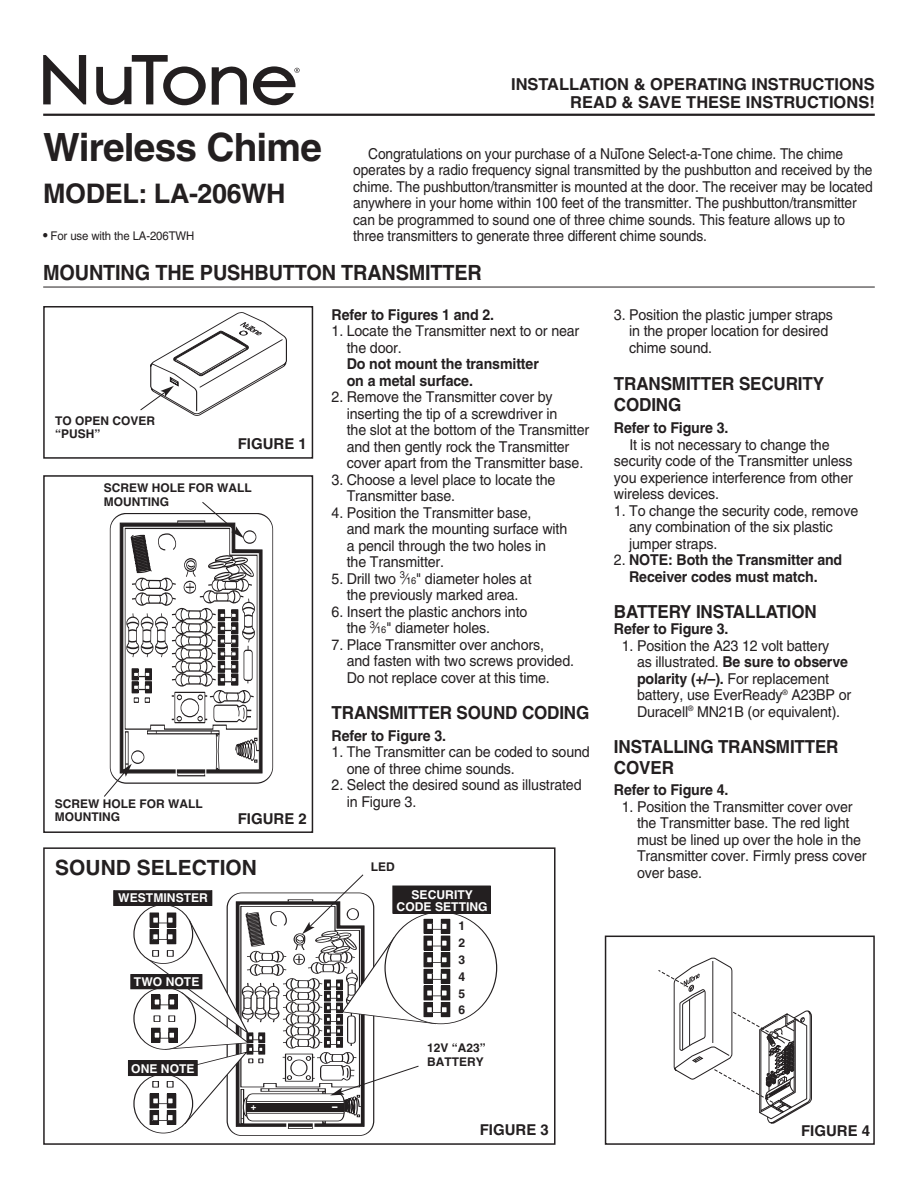
<style>
.page{position:relative;width:918px;height:1188px;background:#fff}
.page>*{position:absolute;margin:0;border:0;box-sizing:border-box;transform-origin:0 0}
.t1{font:700 39px "Helvetica";letter-spacing:-.02em;color:#231f20}
.t2{font:700 27px "Helvetica";letter-spacing:-.015em;color:#231f20}
.t3{font:700 21px "Helvetica";letter-spacing:-.01em;color:#231f20;scale:.95 1}
.t4{font:700 21px "Helvetica";letter-spacing:-.01em;color:#231f20}
.t5{font:700 18px/21px "Helvetica";letter-spacing:-.01em;color:#231f20;scale:.95 1}
.t6{font:700 16.5px/18px "Helvetica";color:#231f20;text-align:right}
.t7{font:15px/16.5px "Helvetica";letter-spacing:-.01em;color:#231f20;scale:.95 1}
.t8{font:15px/16.5px "Helvetica";letter-spacing:-.01em;color:#231f20;scale:.92 1}
.t9{font:700 15px/16.5px "Helvetica";letter-spacing:-.01em;color:#231f20;scale:.95 1}
.t10{font:700 15px "Helvetica";letter-spacing:-.01em;color:#231f20}
.t11{font:700 12.15px/12.3px "Helvetica";color:#fff;text-align:center}
.t12{font:700 12.15px "Helvetica";color:#231f20}
.t13{font:700 12px/13.5px "Helvetica";color:#231f20}
.t14{font:12px "Helvetica";letter-spacing:-.01em;color:#231f20;scale:.95 1}
.t15{font:900 10.8px "Helvetica";color:#fff}
.t16{font:900 9.45px "Helvetica";color:#fff}
.s1{font-weight:700;font-size:13.5px}
.s2{font-size:9.75px}
.s3{font-weight:400}
.s4{font-weight:700}
</style>
<div class="page">
<div style="left:43px;top:475px;width:270px;height:358px;border:2px solid #231f20"></div>
<hr style="left:43px;top:114px;width:832px;height:2px;background:#231f20">
<svg style="left:43px;top:55px;width:43px;height:49px"></svg>
<svg style="left:253px;top:66px;width:47px;height:39px"></svg>
<svg style="left:96px;top:55px;width:110px;height:51px"></svg>
<svg style="left:212px;top:66px;width:35px;height:39px"></svg>
<div style="left:43px;top:306px;width:270px;height:153px;border:2px solid #231f20"></div>
<svg style="left:140px;top:312px;width:147px;height:104px"></svg>
<svg style="left:104px;top:502px;width:159px;height:295px"></svg>
<div style="left:441px;top:953px;width:9px;height:14px;background:#231f20"></div>
<div style="left:441px;top:969px;width:9px;height:14px;background:#231f20"></div>
<div style="left:441px;top:986px;width:9px;height:14px;background:#231f20"></div>
<div style="left:441px;top:985px;width:9px;height:16px;border:1px solid #231f20"></div>
<div style="left:441px;top:1002px;width:9px;height:15px;background:#231f20"></div>
<div style="left:441px;top:936px;width:9px;height:14px;background:#231f20"></div>
<div style="left:441px;top:935px;width:9px;height:16px;border:1px solid #231f20"></div>
<div style="left:129px;top:1061px;width:68px;height:15px;background:#231f20"></div>
<div style="left:128px;top:1060px;width:69px;height:16px;border:1px solid #231f20"></div>
<div style="left:131px;top:974px;width:71px;height:15px;background:#231f20"></div>
<div style="left:114px;top:891px;width:98px;height:15px;background:#231f20"></div>
<div style="left:113px;top:890px;width:99px;height:16px;border:1px solid #231f20"></div>
<div style="left:393px;top:886px;width:97px;height:27px;background:#231f20"></div>
<div style="left:393px;top:886px;width:98px;height:28px;border:1px solid #231f20"></div>
<div style="left:441px;top:919px;width:9px;height:14px;background:#231f20"></div>
<div style="left:43px;top:847px;width:513px;height:298px;border:2px solid #231f20"></div>
<svg style="left:144px;top:874px;width:303px;height:255px"></svg>
<svg style="left:658px;top:958px;width:154px;height:165px"></svg>
<div style="left:605px;top:936px;width:270px;height:209px;border:2px solid #231f20"></div>
<hr style="left:43px;top:287px;width:832px;height:1px;background:#231f20">
<h1 class="t1" style="left:43px;top:131px;width:280px">Wireless Chime</h1>
<h2 class="t2" style="left:43px;top:182px;width:244px">MODEL: LA-206WH</h2>
<p class="t14" style="left:43px;top:232px;width:161px"><span class="s1">•</span> For use with the LA-206TWH</p>
<p class="t6" style="left:511px;top:77px;width:365px">INSTALLATION &amp; OPERATING INSTRUCTIONS<br>READ &amp; SAVE THESE INSTRUCTIONS!</p>
<p class="t8" style="left:353px;top:146px;width:566px;text-indent:15px">Congratulations on your purchase of a NuTone Select-a-Tone chime. The chime operates by a radio frequency signal transmitted by the pushbutton and received by the chime. The pushbutton/transmitter is mounted at the door. The receiver may be located anywhere in your home within 100 feet of the transmitter. The pushbutton/transmitter can be programmed to sound one of three chime sounds. This feature allows up to three transmitters to generate three different chime sounds.</p>
<h3 class="t3" style="left:43px;top:264px;width:463px">MOUNTING THE PUSHBUTTON TRANSMITTER</h3>
<p class="t13" style="left:55px;top:415px;width:102px">TO OPEN COVER “PUSH”</p>
<p class="t10" style="left:238px;top:438px;width:71px">FIGURE 1</p>
<p class="t13" style="left:104px;top:482px;width:149px">SCREW HOLE FOR WALL<br>MOUNTING</p>
<p class="t13" style="left:55px;top:798px;width:149px">SCREW HOLE FOR WALL<br>MOUNTING</p>
<p class="t10" style="left:238px;top:813px;width:71px">FIGURE 2</p>
<h3 class="t4" style="left:55px;top:859px;width:203px">SOUND SELECTION</h3>
<p class="t9" style="left:332px;top:307px;width:173px">Refer to Figures 1 and 2.</p>
<p class="t7" style="left:347px;top:324px;width:246px;text-indent:-15px">1. Locate the Transmitter next to or near the door.</p>
<p class="t9" style="left:347px;top:357px;width:204px">Do not mount the transmitter on a metal surface.</p>
<p class="t7" style="left:347px;top:390px;width:257px;text-indent:-15px">2. Remove the Transmitter cover by inserting the tip of a screwdriver in<br>the slot at the bottom of the Transmitter and then gently rock the Transmitter cover apart from the Transmitter base.</p>
<p class="t7" style="left:347px;top:472px;width:221px;text-indent:-15px">3. Choose a level place to locate the<br>Transmitter base.</p>
<p class="t7" style="left:347px;top:505px;width:234px;text-indent:-15px">4. Position the Transmitter base,<br>and mark the mounting surface with a pencil through the two holes in the Transmitter.</p>
<p class="t7" style="left:332px;top:571px;width:212px;text-align:center">5. Drill two <sup>3</sup>⁄<span class="s2">16</span>" diameter holes at the previously marked area.</p>
<p class="t7" style="left:347px;top:604px;width:192px;text-indent:-15px">6. Insert the plastic anchors into the <sup>3</sup>⁄<span class="s2">16</span>" diameter holes.</p>
<p class="t7" style="left:347px;top:637px;width:241px;text-indent:-15px">7. Place Transmitter over anchors,<br>and fasten with two screws provided.<br>Do not replace cover at this time.</p>
<p class="t5" style="left:332px;top:703px;width:273px">TRANSMITTER SOUND CODING</p>
<p class="t9" style="left:332px;top:728px;width:122px">Refer to Figure 3.</p>
<p class="t7" style="left:347px;top:745px;width:257px;text-indent:-15px">1. The Transmitter can be coded to sound one of three chime sounds.</p>
<p class="t7" style="left:347px;top:778px;width:249px;text-indent:-15px">2. Select the desired sound as illustrated in Figure 3.</p>
<p class="t13" style="left:371px;top:861px;width:26px">LED</p>
<p class="t11" style="left:118px;top:893px;width:91px">WESTMINSTER</p>
<p class="t11" style="left:397px;top:889px;width:93px">SECURITY<br>CODE SETTING</p>
<p class="t12" style="left:458px;top:938px;width:8px">2</p>
<p class="t11" style="left:134px;top:977px;width:67px">TWO NOTE</p>
<p class="t11" style="left:131px;top:1063px;width:65px">ONE NOTE</p>
<p class="t16" style="left:251px;top:1103px;width:8px">+</p>
<p class="t15" style="left:332px;top:1102px;width:7px">–</p>
<p class="t12" style="left:458px;top:955px;width:8px">3</p>
<p class="t12" style="left:458px;top:972px;width:8px">4</p>
<p class="t12" style="left:458px;top:988px;width:8px">5</p>
<p class="t12" style="left:458px;top:1005px;width:8px">6</p>
<p class="t13" style="left:427px;top:1042px;width:60px">12V “A23”<br>BATTERY</p>
<p class="t10" style="left:480px;top:1124px;width:71px">FIGURE 3</p>
<p class="t7" style="left:629px;top:307px;width:216px;text-indent:-15px">3. Position the plastic jumper straps in the proper location for desired chime sound.</p>
<p class="t5" style="left:614px;top:375px;width:223px">TRANSMITTER SECURITY<br>CODING</p>
<p class="t9" style="left:614px;top:421px;width:122px">Refer to Figure 3.</p>
<p class="t7" style="left:614px;top:437px;width:253px;text-indent:16px">It is not necessary to change the security code of the Transmitter unless you experience interference from other wireless devices.</p>
<p class="t7" style="left:629px;top:503px;width:243px;text-indent:-15px">1. To change the security code, remove any combination of the six plastic jumper straps.</p>
<p class="t9" style="left:629px;top:553px;width:226px;text-indent:-15px"><span class="s3">2.</span> NOTE: Both the Transmitter and<br>Receiver codes must match.</p>
<p class="t5" style="left:614px;top:602px;width:215px">BATTERY INSTALLATION</p>
<p class="t9" style="left:614px;top:622px;width:122px">Refer to Figure 3.</p>
<p class="t7" style="left:637px;top:638px;width:227px;text-indent:-15px">1. Position the A23 12 volt battery<br>as illustrated. <span class="s4">Be sure to observe polarity (+/–).</span> For replacement battery, use EverReady<sup>®</sup> A23BP or Duracell<sup>®</sup> MN21B (or equivalent).</p>
<p class="t5" style="left:614px;top:737px;width:238px">INSTALLING TRANSMITTER<br>COVER</p>
<p class="t9" style="left:614px;top:783px;width:122px">Refer to Figure 4.</p>
<p class="t7" style="left:637px;top:800px;width:243px;text-indent:-15px">1. Position the Transmitter cover over the Transmitter base. The red light must be lined up over the hole in the<br>Transmitter cover. Firmly press cover over base.</p>
<p class="t10" style="left:801px;top:1124px;width:71px">FIGURE 4</p>
</div>
